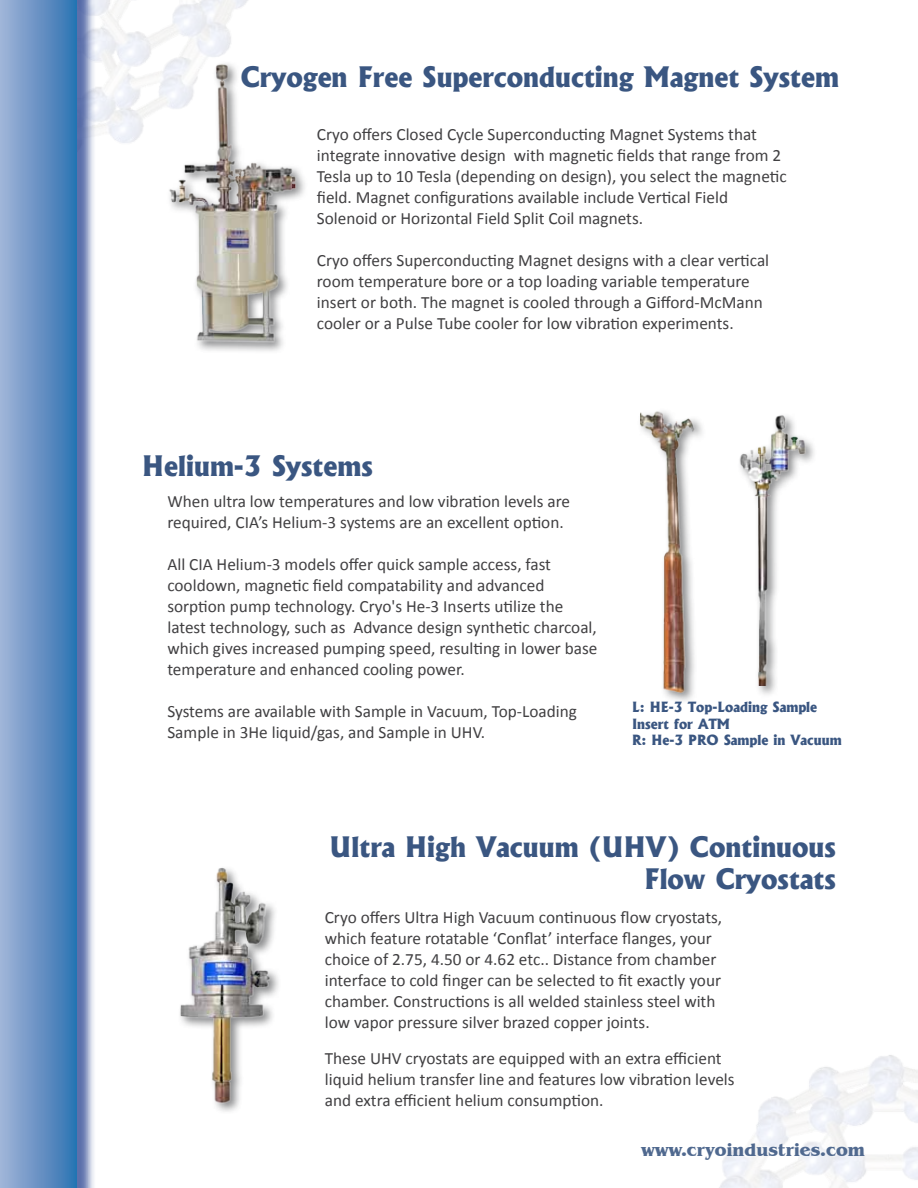
<style>
.page{position:relative;width:918px;height:1188px;background:#fff}
.page>*{position:absolute;margin:0;border:0;box-sizing:border-box;transform-origin:0 0}
.t1{font:800 27px/32.4px "Albertus";color:#3a5681;text-align:right}
.t2{font:700 18px "Benguiat IT Cby BT";color:#50698f}
.t3{font:17.25px/21px "Calibri";color:#414042}
.t4{font:800 13.5px/16.2px "Albertus";color:#3a5681}
</style>
<div class="page">
<div style="left:0;top:0;width:96px;height:1188px;background:#25408f;opacity:.75"></div>
<div style="left:0;top:0;width:77px;height:1188px;background:linear-gradient(to right,#a3b4d8,#2d72b2)"></div>
<div style="left:166px;top:61px;width:142px;height:293px;background:#636466;opacity:.75"></div>
<img style="left:162px;top:55px;width:143px;height:293px">
<div style="left:177px;top:865px;width:105px;height:249px;background:#636466;opacity:.75"></div>
<img style="left:177px;top:865px;width:105px;height:242px">
<div style="left:637px;top:408px;width:69px;height:296px;background:#636466;opacity:.75"></div>
<img style="left:640px;top:408px;width:61px;height:285px">
<div style="left:737px;top:412px;width:80px;height:286px;background:#636466;opacity:.75"></div>
<img style="left:737px;top:413px;width:80px;height:272px">
<h1 class="t1" style="left:241px;top:61px;width:600px">Cryogen Free Superconducting Magnet System</h1>
<p class="t3" style="left:317px;top:123px;width:471px">Cryo offers Closed Cycle Superconducting Magnet Systems that integrate innovative design with magnetic fields that range from 2<br>Tesla up to 10 Tesla (depending on design), you select the magnetic field. Magnet configurations available include Vertical Field Solenoid or Horizontal Field Split Coil magnets.</p>
<p class="t3" style="left:317px;top:249px;width:454px">Cryo offers Superconducting Magnet designs with a clear vertical room temperature bore or a top loading variable temperature insert or both. The magnet is cooled through a Gifford-McMann cooler or a Pulse Tube cooler for low vibration experiments.</p>
<h1 class="t1" style="left:142px;top:450px;width:232px">Helium-3 Systems</h1>
<p class="t3" style="left:167px;top:491px;width:404px">When ultra low temperatures and low vibration levels are required, CIA’s Helium-3 systems are an excellent option.</p>
<p class="t3" style="left:167px;top:554px;width:432px">All CIA Helium-3 models offer quick sample access, fast cooldown, magnetic field compatability and advanced sorption pump technology. Cryo's He-3 Inserts utilize the latest technology, such as Advance design synthetic charcoal, which gives increased pumping speed, resulting in lower base temperature and enhanced cooling power.</p>
<p class="t3" style="left:167px;top:701px;width:411px">Systems are available with Sample in Vacuum, Top-Loading<br>Sample in 3He liquid/gas, and Sample in UHV.</p>
<p class="t4" style="left:632px;top:699px;width:211px">L: HE-3 Top-Loading Sample<br>Insert for ATM<br>R: He-3 PRO Sample in Vacuum</p>
<h1 class="t1" style="left:330px;top:831px;width:508px">Ultra High Vacuum (UHV) Continuous<br>Flow Cryostats</h1>
<p class="t3" style="left:325px;top:907px;width:399px">Cryo offers Ultra High Vacuum continuous flow cryostats, which feature rotatable ‘Conflat’ interface flanges, your choice of 2.75, 4.50 or 4.62 etc.. Distance from chamber interface to cold finger can be selected to fit exactly your chamber. Constructions is all welded stainless steel with low vapor pressure silver brazed copper joints.</p>
<p class="t3" style="left:325px;top:1048px;width:411px">These UHV cryostats are equipped with an extra efficient liquid helium transfer line and features low vibration levels and extra efficient helium consumption.</p>
<p class="t2" style="left:641px;top:1139px;width:226px">www.cryoindustries.com</p>
</div>
